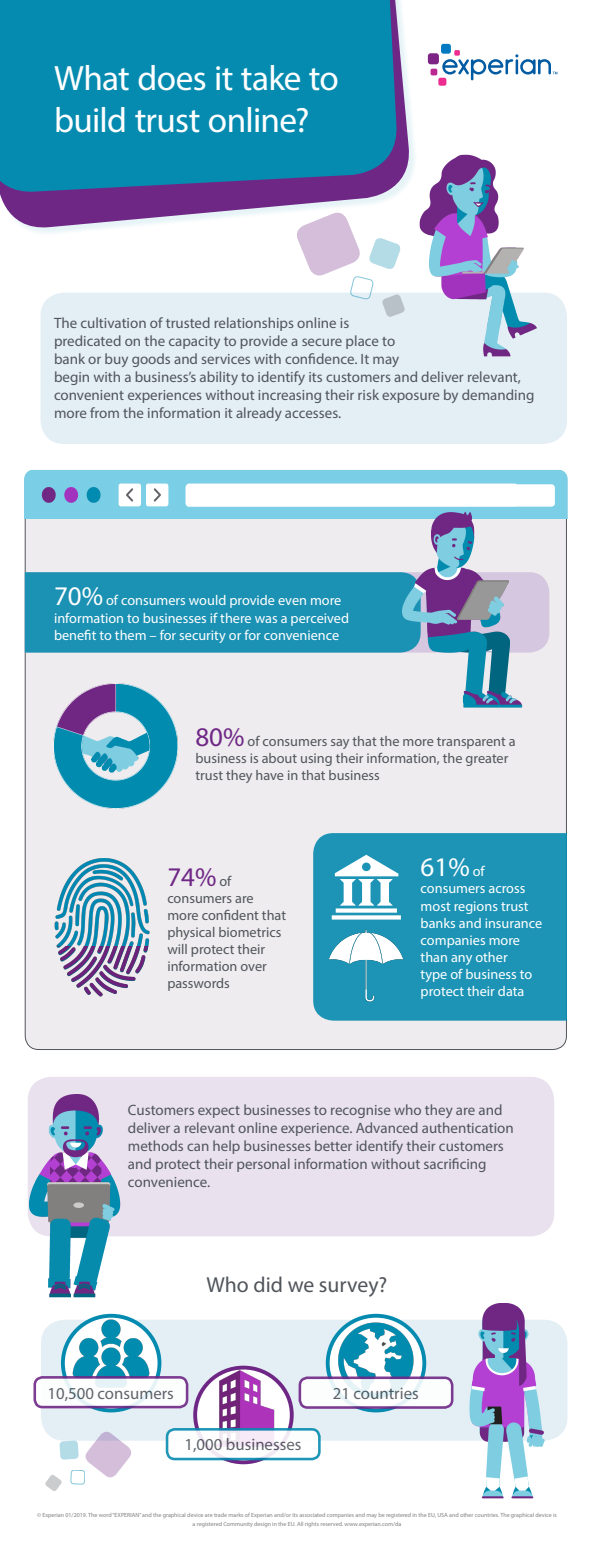
<style>
.page{position:relative;width:594px;height:1566px;background:#fff}
.page>*{position:absolute;margin:0;border:0;box-sizing:border-box;transform-origin:0 0}
.Footer_Source_text_7{font:35.25px/42.3px "Myriad Pro";letter-spacing:-.02em;color:#fff}
.t1{font:27px "Myriad Pro";color:#6f2786}
.t2{font:27px "Myriad Pro";color:#fff}
.t3{font:21.75px "Myriad Pro";color:#50555b}
.t4{font:16.8px "Myriad Pro";color:#50555b}
.t5{font:15px/18px "Myriad Pro";color:#50555b}
.t6{font:14.25px/17.1px "Myriad Pro";color:#fff}
.t7{font:14.25px/17.1px "Myriad Pro";color:#50555b}
.t8{font:6px/9px "Myriad Pro";color:#808285;text-align:center}
.s1{font-size:27px}
.s2{font-size:27px;color:#6f2786}
.s3{font-size:14.25px;color:#50555b}
.s4{font-size:14.25px}
</style>
<div class="page">
<div style="left:40px;top:293px;width:527px;height:151px;background:#e4eff5;border-radius:24px"></div>
<div style="left:441px;top:44px;width:10px;height:10px;background:#007bc2;border-radius:3px"></div>
<div style="left:428px;top:53px;width:11px;height:11px;background:#7d2585;border-radius:3px"></div>
<div style="left:438px;top:78px;width:8px;height:8px;background:#ed2c90;border-radius:2px"></div>
<svg style="left:431px;top:50px;width:126px;height:30px"></svg>
<svg style="left:2px;top:55px;width:411px;height:176px"></svg>
<div style="left:0;top:0;width:405px;height:201px;background:#6f2786;opacity:.12"></div>
<div style="left:0;top:0;width:399px;height:194px;background:#068bb0"></div>
<svg style="left:294px;top:210px;width:112px;height:107px"></svg>
<img style="left:419px;top:154px;width:118px;height:203px">
<div style="left:41px;top:1320px;width:527px;height:121px;background:#e4eff5;border-radius:24px"></div>
<div style="left:61px;top:1314px;width:100px;height:98px;border:4px solid #068bb0;border-radius:50%"></div>
<img style="left:68px;top:1316px;width:85px;height:60px">
<div style="left:35px;top:1377px;width:152px;height:30px;background:#fff;border-radius:8px"></div>
<div style="left:33px;top:1376px;width:155px;height:32px;border:3px solid #6f2786;border-radius:8px"></div>
<div style="left:195px;top:1368px;width:97px;height:94px;background:#fff;border-radius:50%"></div>
<div style="left:193px;top:1366px;width:101px;height:98px;border:4px solid #6f2786;border-radius:50%"></div>
<img style="left:211px;top:1366px;width:71px;height:62px">
<svg style="left:167px;top:1429px;width:152px;height:30px"></svg>
<div style="left:166px;top:1428px;width:155px;height:32px;border:3px solid #068bb0;border-radius:8px"></div>
<div style="left:326px;top:1314px;width:100px;height:98px;border:4px solid #068bb0;border-radius:50%"></div>
<img style="left:332px;top:1313px;width:89px;height:64px">
<svg style="left:300px;top:1378px;width:152px;height:30px;fill:#fcfdfd"></svg>
<div style="left:299px;top:1377px;width:154px;height:32px;border:3px solid #6f2786;border-radius:8px"></div>
<div style="left:25px;top:504px;width:541px;height:546px;background:#eeecee;border-radius:14px"></div>
<img style="left:24px;top:470px;width:544px;height:49px">
<div style="left:186px;top:484px;width:369px;height:23px;background:#fff;border-radius:3px"></div>
<svg style="left:531px;top:572px;width:18px;height:81px"></svg>
<div style="left:25px;top:572px;width:377px;height:81px;background:#1b91b4"></div>
<img style="left:469px;top:1303px;width:81px;height:196px">
<img style="left:53px;top:683px;width:125px;height:126px">
<div style="left:313px;top:833px;width:254px;height:188px;background:#1d94b6"></div>
<img style="left:327px;top:844px;width:81px;height:82px">
<img style="left:327px;top:926px;width:81px;height:82px">
<div style="left:28px;top:1077px;width:526px;height:159px;background:#e9e1ee;border-radius:24px"></div>
<img style="left:28px;top:1082px;width:97px;height:216px">
<svg style="left:45px;top:1431px;width:87px;height:60px"></svg>
<img style="left:54px;top:858px;width:96px;height:89px">
<img style="left:57px;top:947px;width:92px;height:50px">
<img style="left:402px;top:506px;width:129px;height:202px">
<p class="Footer_Source_text_7" style="left:54px;top:56px;width:286px">What does it take to build trust online?</p>
<p class="t5" style="left:54px;top:313px;width:482px">The cultivation of trusted relationships online is<br>predicated on the capacity to provide a secure place to<br>bank or buy goods and services with confidence. It may<br>begin with a business’s ability to identify its customers and deliver relevant, convenient experiences without increasing their risk exposure by demanding more from the information it already accesses.</p>
<p class="t6" style="left:54px;top:592px;width:297px"><span class="s1">70%</span> of consumers would provide even more information to businesses if there was a perceived benefit to them – for security or for convenience</p>
<p class="t7" style="left:195px;top:733px;width:322px"><span class="s2">80%</span> of consumers say that the more transparent a business is about using their information, the greater trust they have in that business</p>
<p class="t1" style="left:167px;top:860px;width:66px">74% <span class="s3">of</span></p>
<p class="t7" style="left:167px;top:889px;width:120px">consumers are more confident that physical biometrics will protect their information over passwords</p>
<p class="t2" style="left:421px;top:851px;width:66px">61% <span class="s4">of</span></p>
<p class="t6" style="left:421px;top:880px;width:123px">consumers across most regions trust banks and insurance companies more than any other<br>type of business to protect their data</p>
<p class="t5" style="left:128px;top:1101px;width:387px">Customers expect businesses to recognise who they are and deliver a relevant online experience. Advanced authentication methods can help businesses better identify their customers and protect their personal information without sacrificing convenience.</p>
<p class="t3" style="left:207px;top:1272px;width:182px">Who did we survey?</p>
<p class="t4" style="left:48px;top:1383px;width:128px">10,500 consumers</p>
<p class="t4" style="left:185px;top:1434px;width:118px">1,000 businesses</p>
<p class="t4" style="left:333px;top:1383px;width:87px">21 countries</p>
<p class="t8" style="left:37px;top:1510px;width:521px">© Experian 01/2019. The word “EXPERIAN” and the graphical device are trade marks of Experian and/or its associated companies and may be registered in the EU, USA and other countries. The graphical device is a registered Community design in the EU. All rights reserved. www.experian.com/da</p>
</div>
